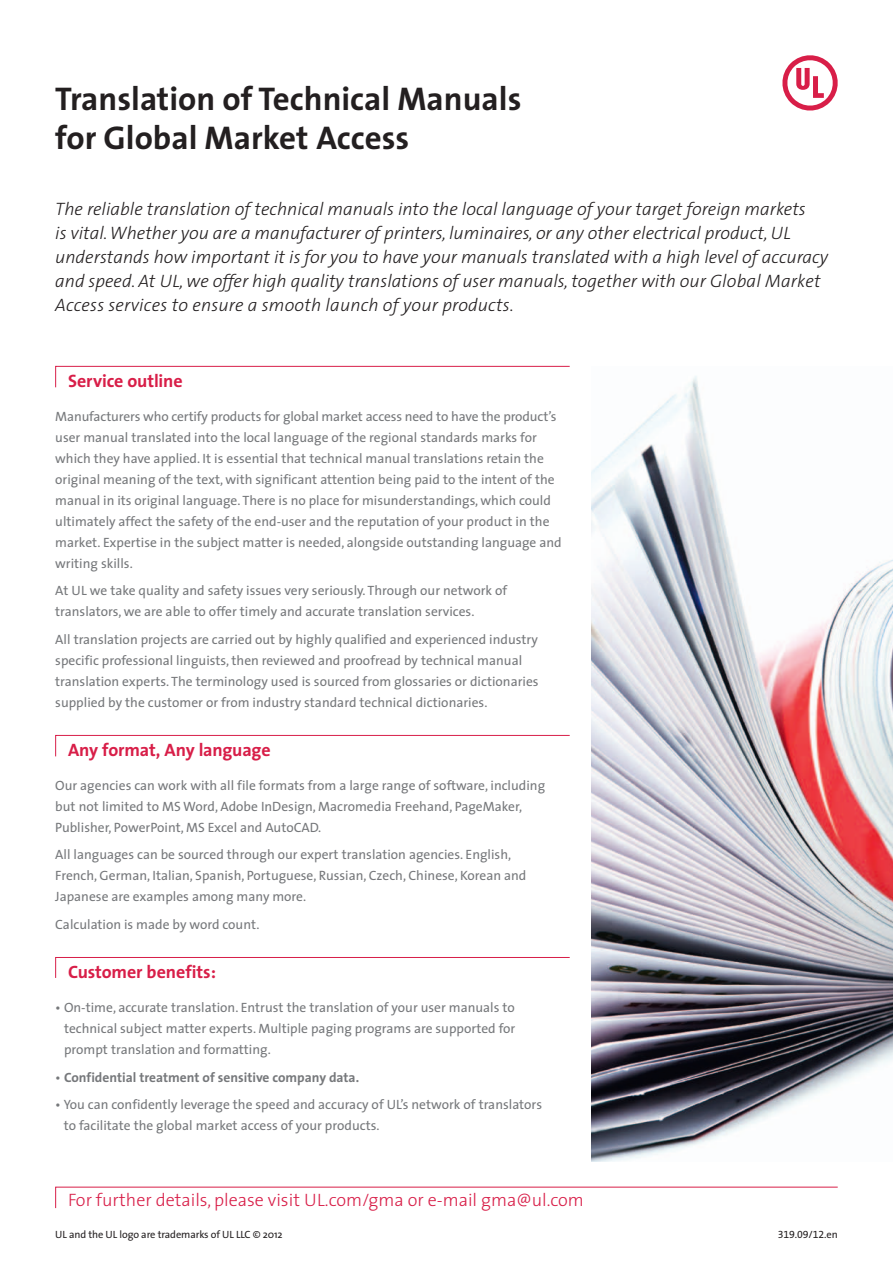
<style>
.page{position:relative;width:893px;height:1263px;background:#fff}
.page>*{position:absolute;margin:0;border:0;box-sizing:border-box;transform-origin:0 0}
.t1{font:700 33px/39px "The Sans";color:#231f20}
.t2{font:italic 300 18px/24px "The Sans";color:#231f20}
.t3{font:300 18px "The Sans";color:#d81e48}
.t4{font:700 18px "The Sans";letter-spacing:-.005em;color:#d81e48}
.t5{font:13.5px/21px "The Sans";color:#76787b}
.t6{font:700 13.5px "The Sans";color:#76787b}
.t7{font:10.5px "The Sans";letter-spacing:-.01em;color:#231f20}
.t8{font:10.5px "The Sans Expert";letter-spacing:-.01em;color:#231f20}
.s1{font-weight:400}
.s2{font-family:"The Sans"}
</style>
<div class="page">
<svg style="left:782px;top:55px;width:56px;height:56px"></svg>
<img style="left:591px;top:376px;width:302px;height:785px">
<svg style="left:55px;top:1186px;width:783px;height:23px"></svg>
<svg style="left:55px;top:366px;width:515px;height:22px"></svg>
<svg style="left:55px;top:735px;width:515px;height:22px"></svg>
<svg style="left:55px;top:957px;width:515px;height:21px"></svg>
<h1 class="t1" style="left:55px;top:79px;width:468px">Translation of Technical Manuals for Global Market Access</h1>
<p class="t2" style="left:55px;top:196px;width:774px">The reliable translation of technical manuals into the local language of your target foreign markets<br>is vital. Whether you are a manufacturer of printers, luminaires, or any other electrical product, UL understands how important it is for you to have your manuals translated with a high level of accuracy and speed. At UL, we offer high quality translations of user manuals, together with our Global Market Access services to ensure a smooth launch of your products.</p>
<h2 class="t4" style="left:68px;top:366px;width:116px">Service outline</h2>
<p class="t5" style="left:55px;top:405px;width:508px">Manufacturers who certify products for global market access need to have the product’s user manual translated into the local language of the regional standards marks for which they have applied. It is essential that technical manual translations retain the original meaning of the text, with significant attention being paid to the intent of the manual in its original language. There is no place for misunderstandings, which could ultimately affect the safety of the end-user and the reputation of your product in the market. Expertise in the subject matter is needed, alongside outstanding language and writing skills.</p>
<p class="t5" style="left:55px;top:580px;width:453px">At UL we take quality and safety issues very seriously. Through our network of translators, we are able to offer timely and accurate translation services.</p>
<p class="t5" style="left:55px;top:628px;width:485px">All translation projects are carried out by highly qualified and experienced industry specific professional linguists, then reviewed and proofread by technical manual translation experts. The terminology used is sourced from glossaries or dictionaries supplied by the customer or from industry standard technical dictionaries.</p>
<h2 class="t4" style="left:68px;top:735px;width:204px">Any format, Any language</h2>
<p class="t5" style="left:55px;top:775px;width:491px">Our agencies can work with all file formats from a large range of software, including but not limited to MS Word, Adobe InDesign, Macromedia Freehand, PageMaker,<br>Publisher, PowerPoint, MS Excel and AutoCAD.</p>
<p class="t5" style="left:55px;top:844px;width:473px">All languages can be sourced through our expert translation agencies. English,<br>French, German, Italian, Spanish, Portuguese, Russian, Czech, Chinese, Korean and<br>Japanese are examples among many more.</p>
<p class="t5" style="left:55px;top:913px;width:206px">Calculation is made by word count.</p>
<h2 class="t4" style="left:68px;top:957px;width:150px">Customer benefits:</h2>
<p class="t5" style="left:64px;top:997px;width:453px;text-align:justify;text-indent:-9px">• On-time, accurate translation. Entrust the translation of your user manuals to technical subject matter experts. Multiple paging programs are supported for prompt translation and formatting.</p>
<p class="t6" style="left:55px;top:1066px;width:305px"><span class="s1">•</span> Confidential treatment of sensitive company data.</p>
<p class="t5" style="left:64px;top:1093px;width:480px;text-indent:-8px">• You can confidently leverage the speed and accuracy of UL’s network of translators to facilitate the global market access of your products.</p>
<h2 class="t3" style="left:68px;top:1185px;width:517px">For further details, please visit UL.com/gma or e-mail gma@ul.com</h2>
<p class="t7" style="left:55px;top:1226px;width:229px">UL and the UL logo are trademarks of UL LLC © 2012</p>
<p class="t8" style="left:778px;top:1226px;width:61px">319.09<span class="s2">/</span>12<span class="s2">.en</span></p>
</div>
